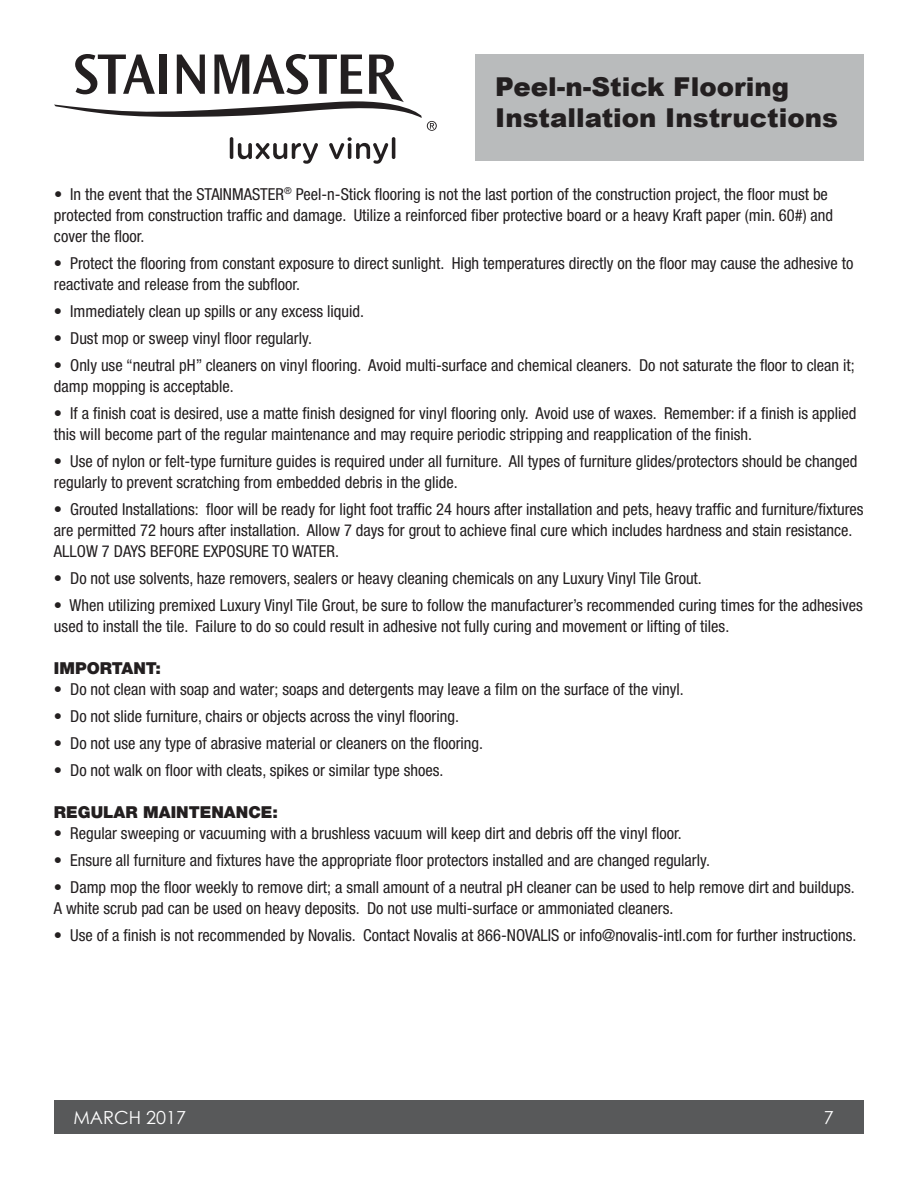
<style>
.page{position:relative;width:918px;height:1188px;background:#fff}
.page>*{position:absolute;margin:0;border:0;box-sizing:border-box;transform-origin:0 0}
.t1{font:900 25.95px/31.2px "Arial";color:#231f20}
.t2{font:18px "Century Gothic";color:#fff}
.t3{font:condensed 16.5px/21px "Helvetica Neue";color:#231f20}
.t4{font:900 16.5px "Helvetica Neue";color:#231f20}
</style>
<div class="page">
<div style="left:54px;top:1101px;width:810px;height:33px;background:#58595a"></div>
<div style="left:475px;top:54px;width:389px;height:107px;background:#b9bbbc"></div>
<hr style="left:230px;top:137px;width:3px;height:22px;background:#231f20;border-radius:2px">
<svg style="left:238px;top:143px;width:80px;height:21px"></svg>
<svg style="left:329px;top:137px;width:59px;height:27px"></svg>
<hr style="left:392px;top:137px;width:3px;height:22px;background:#231f20;border-radius:2px">
<svg style="left:54px;top:54px;width:383px;height:77px"></svg>
<h1 class="t1" style="left:495px;top:71px;width:344px">Peel-n-Stick Flooring<br>Installation Instructions</h1>
<p class="t3" style="left:54px;top:183px;width:781px">• In the event that the STAINMASTER<sup>®</sup> Peel-n-Stick flooring is not the last portion of the construction project, the floor must be protected from construction traffic and damage. Utilize a reinforced fiber protective board or a heavy Kraft paper (min. 60#) and cover the floor.</p>
<p class="t3" style="left:54px;top:252px;width:801px">• Protect the flooring from constant exposure to direct sunlight. High temperatures directly on the floor may cause the adhesive to reactivate and release from the subfloor.</p>
<p class="t3" style="left:54px;top:300px;width:312px">• Immediately clean up spills or any excess liquid.</p>
<p class="t3" style="left:54px;top:327px;width:259px">• Dust mop or sweep vinyl floor regularly.</p>
<p class="t3" style="left:54px;top:354px;width:802px">• Only use “neutral pH” cleaners on vinyl flooring. Avoid multi-surface and chemical cleaners. Do not saturate the floor to clean it; damp mopping is acceptable.</p>
<p class="t3" style="left:54px;top:402px;width:804px">• If a finish coat is desired, use a matte finish designed for vinyl flooring only. Avoid use of waxes. Remember: if a finish is applied this will become part of the regular maintenance and may require periodic stripping and reapplication of the finish.</p>
<p class="t3" style="left:54px;top:450px;width:805px">• Use of nylon or felt-type furniture guides is required under all furniture. All types of furniture glides/protectors should be changed regularly to prevent scratching from embedded debris in the glide.</p>
<p class="t3" style="left:54px;top:498px;width:811px">• Grouted Installations: floor will be ready for light foot traffic 24 hours after installation and pets, heavy traffic and furniture/fixtures are permitted 72 hours after installation. Allow 7 days for grout to achieve final cure which includes hardness and stain resistance.<br>ALLOW 7 DAYS BEFORE EXPOSURE TO WATER.</p>
<p class="t3" style="left:54px;top:567px;width:649px">• Do not use solvents, haze removers, sealers or heavy cleaning chemicals on any Luxury Vinyl Tile Grout.</p>
<p class="t3" style="left:54px;top:594px;width:810px">• When utilizing premixed Luxury Vinyl Tile Grout, be sure to follow the manufacturer’s recommended curing times for the adhesives used to install the tile. Failure to do so could result in adhesive not fully curing and movement or lifting of tiles.</p>
<p class="t4" style="left:54px;top:658px;width:109px">IMPORTANT:</p>
<p class="t3" style="left:54px;top:678px;width:631px">• Do not clean with soap and water; soaps and detergents may leave a film on the surface of the vinyl.</p>
<p class="t3" style="left:54px;top:705px;width:406px">• Do not slide furniture, chairs or objects across the vinyl flooring.</p>
<p class="t3" style="left:54px;top:732px;width:431px">• Do not use any type of abrasive material or cleaners on the flooring.</p>
<p class="t3" style="left:54px;top:759px;width:391px">• Do not walk on floor with cleats, spikes or similar type shoes.</p>
<p class="t4" style="left:54px;top:802px;width:226px">REGULAR MAINTENANCE:</p>
<p class="t3" style="left:54px;top:822px;width:629px">• Regular sweeping or vacuuming with a brushless vacuum will keep dirt and debris off the vinyl floor.</p>
<p class="t3" style="left:54px;top:849px;width:657px">• Ensure all furniture and fixtures have the appropriate floor protectors installed and are changed regularly.</p>
<p class="t3" style="left:54px;top:876px;width:802px">• Damp mop the floor weekly to remove dirt; a small amount of a neutral pH cleaner can be used to help remove dirt and buildups.<br>A white scrub pad can be used on heavy deposits. Do not use multi-surface or ammoniated cleaners.</p>
<p class="t3" style="left:54px;top:924px;width:804px">• Use of a finish is not recommended by Novalis. Contact Novalis at 866-NOVALIS or info@novalis-intl.com for further instructions.</p>
<p class="t2" style="left:73px;top:1106px;width:114px">MARCH 2017</p>
<p class="t2" style="left:824px;top:1106px;width:11px">7</p>
</div>
